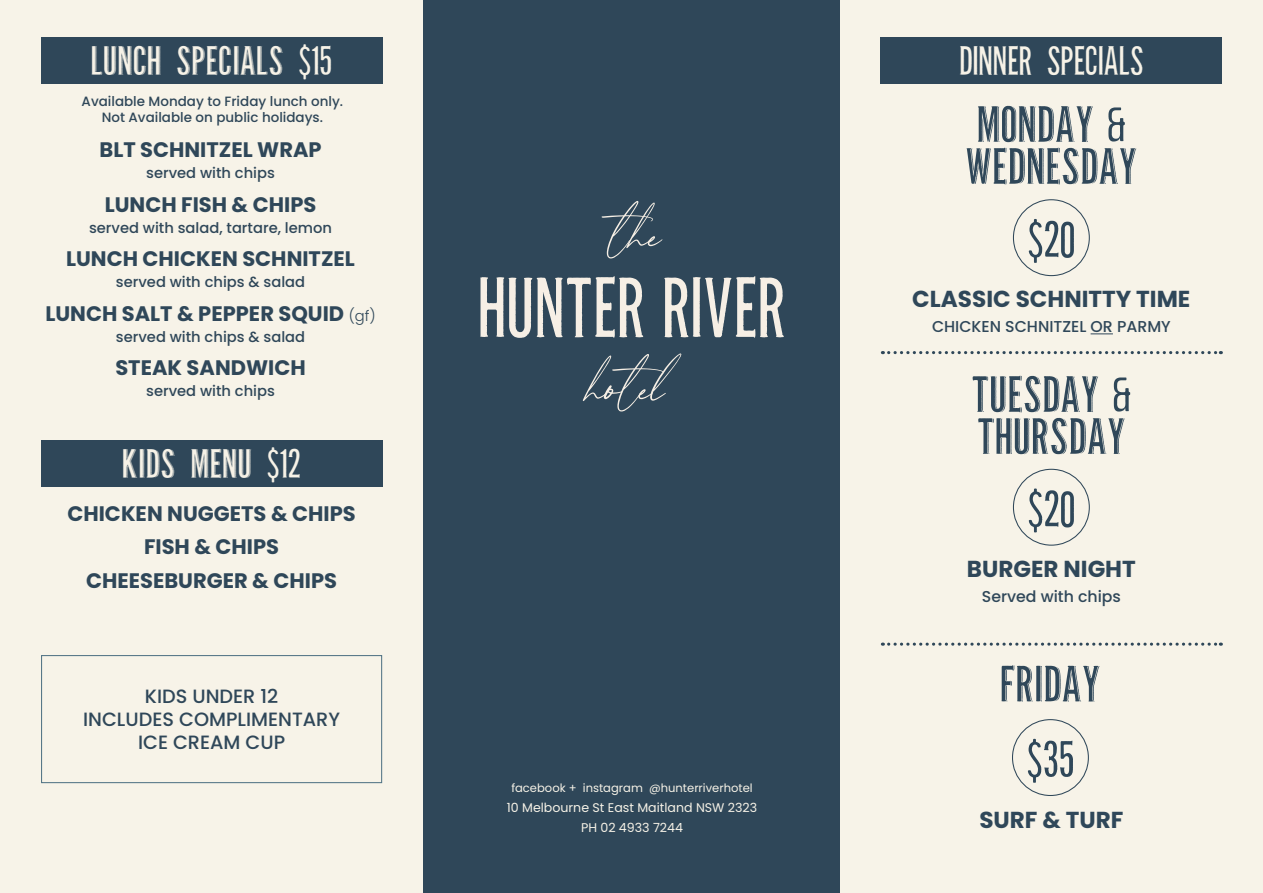
<style>
.page{position:relative;width:1263px;height:893px;background:#f7f3e8}
.page>*{position:absolute;margin:0;border:0;box-sizing:border-box;transform-origin:0 0}
.t1{font:52.5px/42px "Parlour Pro";color:#2f4759}
.t2{font:42px "Parlour Pro";color:#f6f2e7}
.t3{font:700 23.1px "Poppins";color:#2f4759}
.t4{font:700 21px/33.6px "Poppins";color:#2f4759;text-align:center}
.t5{font:500 19.2px/23.1px "Poppins";color:#2f4759;text-align:center}
.t6{font:500 15.75px "Poppins";color:#2f4759}
.t7{font:500 14.7px "Poppins";color:#2f4759}
.t8{font:500 13.5px/16.2px "Poppins";color:#2f4759;text-align:center}
.t9{font:12.6px/20px "Poppins";color:#f6f2e7;text-align:center}
.t10{font:11.55px "Poppins";color:#f6f2e7}
.s1{font-weight:300;font-size:14.7px}
</style>
<div class="page">
<div style="left:41px;top:655px;width:341px;height:128px;border:1px solid #527485"></div>
<div style="left:41px;top:441px;width:341px;height:46px;background:#2f4759"></div>
<div style="left:41px;top:38px;width:341px;height:46px;background:#2f4759"></div>
<div style="left:881px;top:38px;width:341px;height:46px;background:#2f4759"></div>
<svg style="left:1090px;top:333px;width:23px;height:1px"></svg>
<div style="left:423px;top:0;width:417px;height:893px;background:#2f4759"></div>
<svg style="left:480px;top:276px;width:163px;height:62px"></svg>
<svg style="left:664px;top:276px;width:120px;height:62px"></svg>
<svg style="left:602px;top:201px;width:60px;height:57px"></svg>
<svg style="left:583px;top:353px;width:98px;height:58px"></svg>
<svg style="left:889px;top:351px;width:332px;height:3px"></svg>
<svg style="left:889px;top:643px;width:332px;height:3px"></svg>
<div style="left:1012px;top:719px;width:77px;height:77px;border:1px solid #2f4759;border-radius:50%"></div>
<div style="left:1013px;top:469px;width:77px;height:77px;border:1px solid #2f4759;border-radius:50%"></div>
<div style="left:1013px;top:199px;width:77px;height:77px;border:1px solid #2f4759;border-radius:50%"></div>
<h2 class="t2" style="left:91px;top:43px;width:243px">LUNCH SPECIALS $15</h2>
<h2 class="t2" style="left:959px;top:43px;width:186px">DINNER SPECIALS</h2>
<p class="t8" style="left:82px;top:93px;width:263px">Available Monday to Friday lunch only.<br>Not Available on public holidays.</p>
<p class="t4" style="left:99px;top:133px;width:224px">BLT SCHNITZEL WRAP</p>
<p class="t7" style="left:146px;top:164px;width:130px">served with chips</p>
<p class="t4" style="left:105px;top:187px;width:213px">LUNCH FISH &amp; CHIPS</p>
<p class="t7" style="left:89px;top:219px;width:244px">served with salad, tartare, lemon</p>
<p class="t4" style="left:66px;top:242px;width:290px">LUNCH CHICKEN SCHNITZEL</p>
<p class="t7" style="left:116px;top:273px;width:191px">served with chips &amp; salad</p>
<p class="t4" style="left:45px;top:297px;width:332px">LUNCH SALT &amp; PEPPER SQUID <span class="s1">(gf)</span></p>
<p class="t7" style="left:116px;top:328px;width:191px">served with chips &amp; salad</p>
<p class="t4" style="left:115px;top:351px;width:192px">STEAK SANDWICH</p>
<p class="t7" style="left:146px;top:383px;width:130px">served with chips</p>
<h2 class="t2" style="left:122px;top:446px;width:180px">KIDS MENU $12</h2>
<p class="t4" style="left:67px;top:496px;width:290px">CHICKEN NUGGETS &amp; CHIPS<br>FISH &amp; CHIPS<br>CHEESEBURGER &amp; CHIPS</p>
<p class="t5" style="left:83px;top:685px;width:258px">KIDS UNDER 12<br>INCLUDES COMPLIMENTARY<br>ICE CREAM CUP</p>
<p class="t10" style="left:511px;top:782px;width:243px">facebook + instagram @hunterriverhotel</p>
<p class="t9" style="left:507px;top:798px;width:252px">10 Melbourne St East Maitland NSW 2323<br>PH 02 4933 7244</p>
<h1 class="t1" style="left:965px;top:106px;width:174px">MONDAY &amp;<br>WEDNESDAY</h1>
<h1 class="t1" style="left:1027px;top:221px;width:49px">$20</h1>
<p class="t3" style="left:912px;top:286px;width:280px">CLASSIC SCHNITTY TIME</p>
<p class="t6" style="left:932px;top:318px;width:240px">CHICKEN SCHNITZEL OR PARMY</p>
<h1 class="t1" style="left:971px;top:376px;width:162px">TUESDAY &amp;<br>THURSDAY</h1>
<h1 class="t1" style="left:1027px;top:491px;width:49px">$20</h1>
<p class="t3" style="left:967px;top:555px;width:170px">BURGER NIGHT</p>
<p class="t6" style="left:982px;top:587px;width:141px">Served with chips</p>
<h1 class="t1" style="left:1000px;top:666px;width:102px">FRIDAY</h1>
<h1 class="t1" style="left:1026px;top:741px;width:49px">$35</h1>
<p class="t3" style="left:979px;top:806px;width:146px">SURF &amp; TURF</p>
</div>
